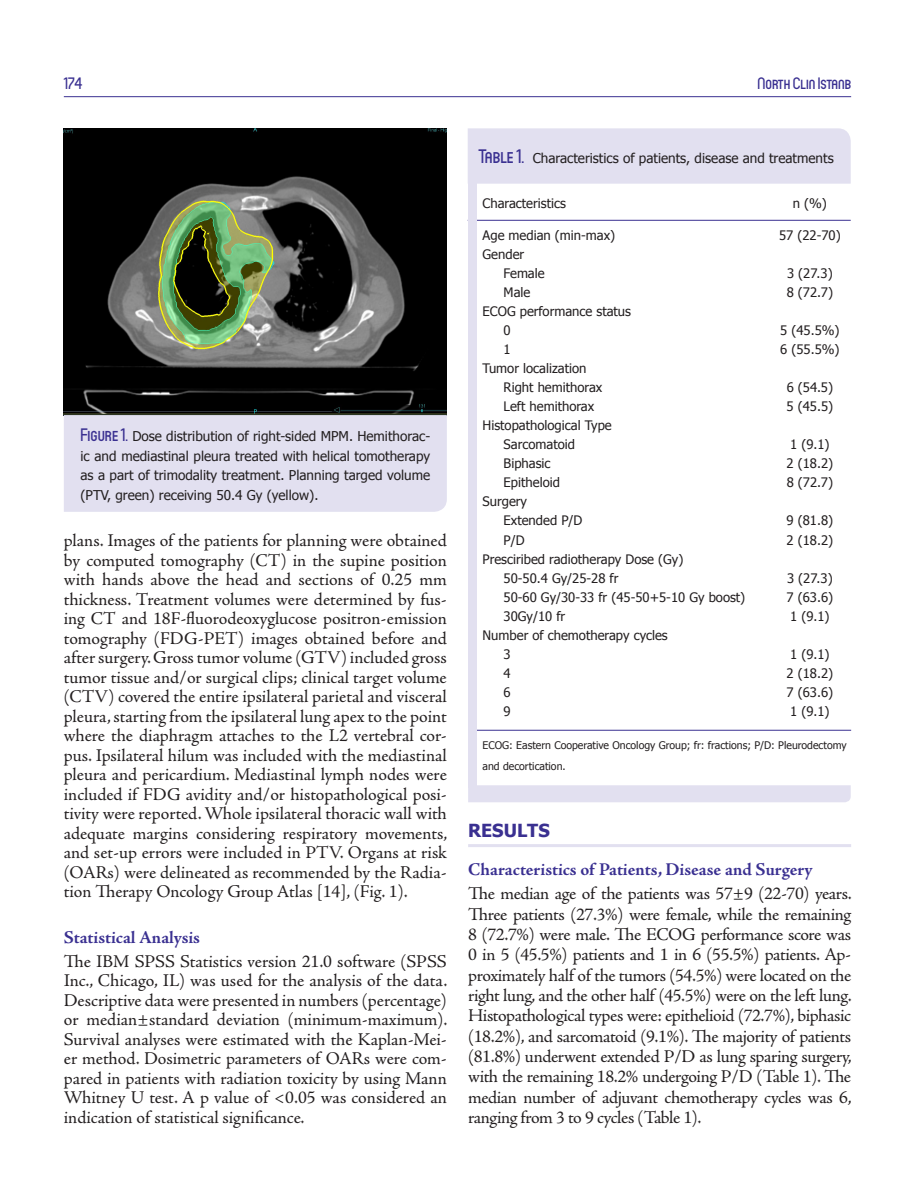
<style>
.page{position:relative;width:915px;height:1191px;background:#fff}
.page>*{position:absolute;margin:0;border:0;box-sizing:border-box;transform-origin:0 0}
._01__Yazı_Metni_NCI{font:18px/19.5px "Adobe Jenson Pro";letter-spacing:-.005em;color:#231f20;text-align:justify}
.Ikinci_Arabaslik{font:700 18px "Adobe Jenson Pro";letter-spacing:-.005em;color:#3a3091}
._06__Yazı_Konu_Basli{font:700 18px "Tahoma";color:#3a3091}
.t1{font:500 16.5px "Circula";color:#3a3091}
._10__Sekil_altyazısı{font:13.5px/19.5px "Tahoma";color:#231f20;text-align:justify}
._07__Tablo_Baslik_NC{font:13.5px "Tahoma";color:#231f20}
.t2{font:13.05px "Tahoma";color:#231f20}
.t3{font:10.5px/20.7px "Tahoma";color:#231f20}
.s1{font-family:"Circula";font-weight:500;font-size:18px;color:#3a3091}
.s2{font-family:"Circula";font-weight:500;font-size:19.5px;color:#3a3091}
</style>
<div class="page">
<hr style="left:64px;top:96px;width:786px;height:1px;background:#3a3091">
<hr style="left:468px;top:844px;width:382px;height:3px;background:#e2e0f0">
<div style="left:468px;top:785px;width:382px;height:17px;background:#e2e0f0"></div>
<div style="left:468px;top:128px;width:382px;height:56px;background:#e2e0f0"></div>
<hr style="left:468px;top:730px;width:382px;height:1px;background:#3a3091">
<hr style="left:467px;top:220px;width:383px;height:1px;background:#3a3091">
<div style="left:468px;top:177px;width:8px;height:610px;background:#e2e0f0"></div>
<img style="left:64px;top:128px;width:382px;height:287px">
<div style="left:64px;top:415px;width:382px;height:97px;background:#e2e0f0"></div>
<p class="t1" style="left:64px;top:73px;width:20px">174</p>
<p class="t1" style="left:757px;top:73px;width:95px">North Clin Istanb</p>
<p class="_10__Sekil_altyazısı" style="left:80px;top:426px;width:351px"><span class="s1">Figure 1.</span> Dose distribution of right-sided MPM. Hemithorac&shy;ic and mediastinal pleura treated with helical tomotherapy as a part of trimodality treatment. Planning targed volume (PTV, green) receiving 50.4 Gy (yellow).</p>
<p class="_01__Yazı_Metni_NCI" style="left:64px;top:531px;width:385px">plans. Images of the patients for planning were obtained by computed tomography (CT) in the supine position with hands above the head and sections of 0.25 mm thickness. Treatment volumes were determined by fus&shy;ing CT and 18F-fluorodeoxyglucose positron-emission tomography (FDG-PET) images obtained before and after surgery. Gross tumor volume (GTV) included gross tumor tissue and/or surgical clips; clinical target volume (CTV) covered the entire ipsilateral parietal and visceral pleura, starting from the ipsilateral lung apex to the point where the diaphragm attaches to the L2 vertebral cor&shy;pus. Ipsilateral hilum was included with the mediastinal pleura and pericardium. Mediastinal lymph nodes were included if FDG avidity and/or histopathological posi&shy;tivity were reported. Whole ipsilateral thoracic wall with adequate margins considering respiratory movements, and set-up errors were included in PTV. Organs at risk (OARs) were delineated as recommended by the Radia&shy;tion Therapy Oncology Group Atlas [14], (Fig. 1).</p>
<p class="Ikinci_Arabaslik" style="left:64px;top:927px;width:138px">Statistical Analysis</p>
<p class="_01__Yazı_Metni_NCI" style="left:64px;top:951px;width:385px">The IBM SPSS Statistics version 21.0 software (SPSS Inc., Chicago, IL) was used for the analysis of the data.<br>Descriptive data were presented in numbers (percentage) or median±standard deviation (minimum-maximum).<br>Survival analyses were estimated with the Kaplan-Mei&shy;er method. Dosimetric parameters of OARs were com&shy;pared in patients with radiation toxicity by using Mann Whitney U test. A p value of &lt;0.05 was considered an indication of statistical significance.</p>
<p class="_07__Tablo_Baslik_NC" style="left:478px;top:149px;width:356px"><span class="s2">Table 1.</span> Characteristics of patients, disease and treatments</p>
<p class="t2" style="left:482px;top:194px;width:85px">Characteristics</p>
<p class="t2" style="left:792px;top:194px;width:36px">n (%)</p>
<p class="t2" style="left:482px;top:226px;width:134px">Age median (min-max)</p>
<p class="t2" style="left:778px;top:226px;width:63px">57 (22-70)</p>
<p class="t2" style="left:482px;top:245px;width:43px">Gender</p>
<p class="t2" style="left:503px;top:264px;width:43px">Female</p>
<p class="t2" style="left:786px;top:264px;width:47px">3 (27.3)</p>
<p class="t2" style="left:503px;top:283px;width:28px">Male</p>
<p class="t2" style="left:786px;top:283px;width:48px">8 (72.7)</p>
<p class="t2" style="left:482px;top:302px;width:150px">ECOG performance status</p>
<p class="t2" style="left:503px;top:321px;width:9px">0</p>
<p class="t2" style="left:780px;top:321px;width:61px">5 (45.5%)</p>
<p class="t2" style="left:503px;top:340px;width:9px">1</p>
<p class="t2" style="left:780px;top:340px;width:61px">6 (55.5%)</p>
<p class="t2" style="left:482px;top:359px;width:105px">Tumor localization</p>
<p class="t2" style="left:503px;top:378px;width:100px">Right hemithorax</p>
<p class="t2" style="left:786px;top:378px;width:48px">6 (54.5)</p>
<p class="t2" style="left:503px;top:397px;width:92px">Left hemithorax</p>
<p class="t2" style="left:786px;top:397px;width:48px">5 (45.5)</p>
<p class="t2" style="left:482px;top:417px;width:131px">Histopathological Type</p>
<p class="t2" style="left:503px;top:436px;width:73px">Sarcomatoid</p>
<p class="t2" style="left:789px;top:436px;width:41px">1 (9.1)</p>
<p class="t2" style="left:503px;top:455px;width:48px">Biphasic</p>
<p class="t2" style="left:786px;top:455px;width:48px">2 (18.2)</p>
<p class="t2" style="left:503px;top:474px;width:58px">Epitheloid</p>
<p class="t2" style="left:786px;top:474px;width:48px">8 (72.7)</p>
<p class="t2" style="left:482px;top:493px;width:46px">Surgery</p>
<p class="t2" style="left:503px;top:512px;width:80px">Extended P/D</p>
<p class="t2" style="left:786px;top:512px;width:48px">9 (81.8)</p>
<p class="t2" style="left:503px;top:531px;width:23px">P/D</p>
<p class="t2" style="left:786px;top:531px;width:48px">2 (18.2)</p>
<p class="t2" style="left:482px;top:550px;width:202px">Presciribed radiotherapy Dose (Gy)</p>
<p class="t2" style="left:503px;top:569px;width:116px">50-50.4 Gy/25-28 fr</p>
<p class="t2" style="left:786px;top:569px;width:47px">3 (27.3)</p>
<p class="t2" style="left:503px;top:588px;width:243px">50-60 Gy/30-33 fr (45-50+5-10 Gy boost)</p>
<p class="t2" style="left:786px;top:588px;width:48px">7 (63.6)</p>
<p class="t2" style="left:503px;top:607px;width:63px">30Gy/10 fr</p>
<p class="t2" style="left:789px;top:607px;width:41px">1 (9.1)</p>
<p class="t2" style="left:482px;top:626px;width:187px">Number of chemotherapy cycles</p>
<p class="t2" style="left:503px;top:645px;width:9px">3</p>
<p class="t2" style="left:789px;top:645px;width:41px">1 (9.1)</p>
<p class="t2" style="left:503px;top:664px;width:9px">4</p>
<p class="t2" style="left:786px;top:664px;width:48px">2 (18.2)</p>
<p class="t2" style="left:503px;top:683px;width:9px">6</p>
<p class="t2" style="left:786px;top:683px;width:48px">7 (63.6)</p>
<p class="t2" style="left:503px;top:702px;width:9px">9</p>
<p class="t2" style="left:789px;top:702px;width:41px">1 (9.1)</p>
<p class="t3" style="left:482px;top:734px;width:365px">ECOG: Eastern Cooperative Oncology Group; fr: fractions; P/D: Pleurodectomy and decortication.</p>
<p class="_06__Yazı_Konu_Basli" style="left:468px;top:818px;width:83px">RESULTS</p>
<p class="Ikinci_Arabaslik" style="left:468px;top:858px;width:346px">Characteristics of Patients, Disease and Surgery</p>
<p class="_01__Yazı_Metni_NCI" style="left:468px;top:883px;width:385px;line-height:20.4px">The median age of the patients was 57±9 (22-70) years.<br>Three patients (27.3%) were female, while the remaining 8 (72.7%) were male. The ECOG performance score was 0 in 5 (45.5%) patients and 1 in 6 (55.5%) patients. Ap&shy;proximately half of the tumors (54.5%) were located on the right lung, and the other half (45.5%) were on the left lung.<br>Histopathological types were: epithelioid (72.7%), biphasic (18.2%), and sarcomatoid (9.1%). The majority of patients (81.8%) underwent extended P/D as lung sparing surgery, with the remaining 18.2% undergoing P/D (Table 1). The median number of adjuvant chemotherapy cycles was 6, ranging from 3 to 9 cycles (Table 1).</p>
</div>
